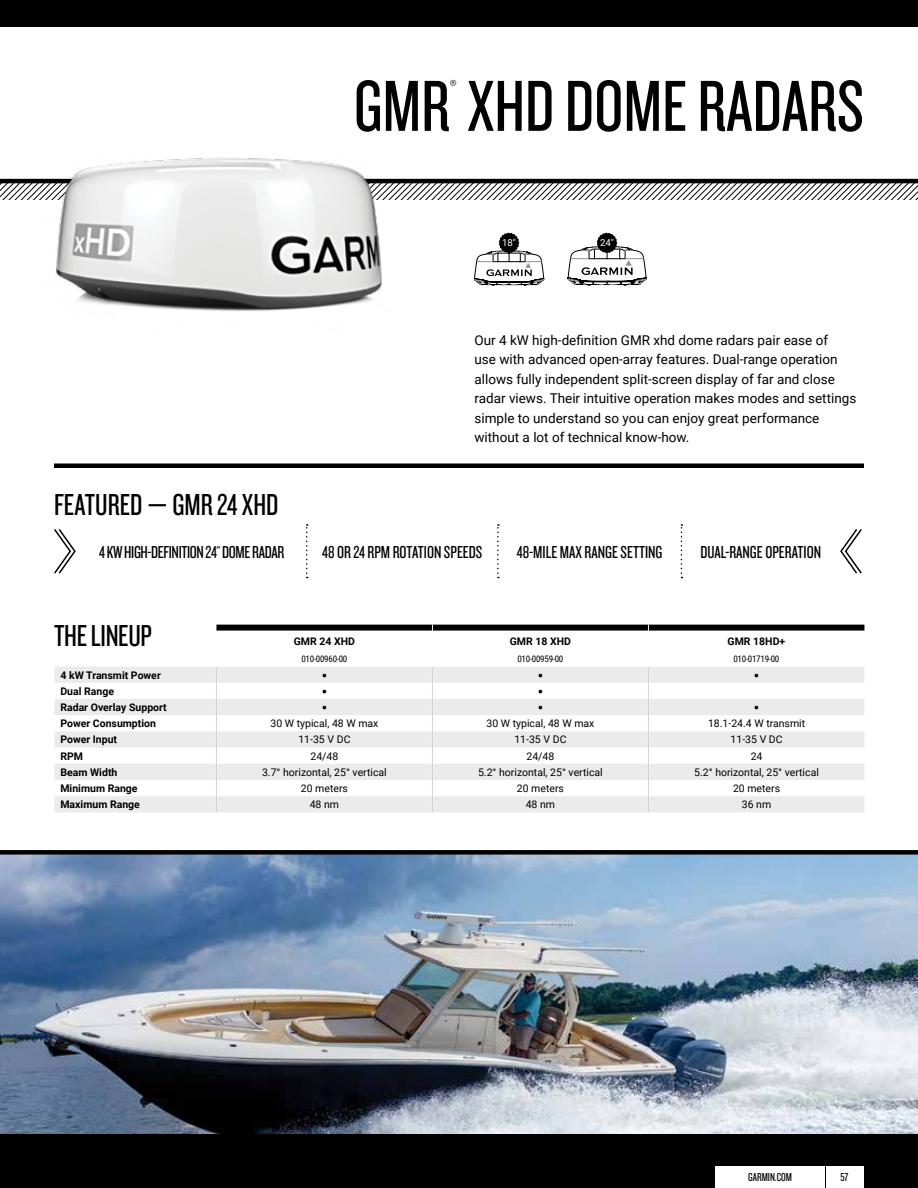
<style>
.page{position:relative;width:918px;height:1188px;background:#fff}
.page>*{position:absolute;margin:0;border:0;box-sizing:border-box;transform-origin:0 0}
.t1{font:75px "Knockout 28 Junior Feathrwt";color:#000}
.t2{font:31.5px "Knockout 28 Junior Feathrwt";color:#000}
.t3{font:31.5px "Knockout 28 Junior Feathrwt";letter-spacing:-.01em;color:#000101}
.t4{font:21.9px "Knockout 28 Junior Feathrwt";color:#000}
.t5{font:18px "Knockout 28 Junior Feathrwt";color:#000}
.t6{font:18px "Knockout 28 Junior Feathrwt";letter-spacing:-.02em;color:#000}
.t7{font:700 15px "Roboto";color:#000}
.t8{font:13.5px/19.5px "Roboto";color:#000}
.t9{font:12px "Knockout 28 Junior Feathrwt";color:#000}
.t10{font:10.5px "Roboto";color:#000}
.t11{font:700 10.5px "Roboto";color:#000}
.t12{font:9.6px "Roboto";color:#fff}
.t13{font:9px "Roboto Condensed";letter-spacing:-.03em;color:#000}
</style>
<div class="page">
<div style="left:0;top:1134px;width:918px;height:54px;background:#000"></div>
<svg style="left:0;top:183px;width:918px;height:16px"></svg>
<hr style="left:0;top:179px;width:918px;height:4px;background:#000">
<div style="left:826px;top:1166px;width:38px;height:22px;background:#fff"></div>
<div style="left:716px;top:1166px;width:109px;height:22px;background:#fff"></div>
<div style="left:0;top:0;width:918px;height:27px;background:#000"></div>
<hr style="left:54px;top:464px;width:810px;height:4px;background:#000">
<img style="left:0;top:855px;width:918px;height:279px">
<svg style="left:54px;top:667px;width:810px;height:145px;fill:#ebebec"></svg>
<svg style="left:216px;top:667px;width:1px;height:145px"></svg>
<svg style="left:432px;top:667px;width:1px;height:145px"></svg>
<svg style="left:648px;top:667px;width:1px;height:145px"></svg>
<svg style="left:216px;top:625px;width:648px;height:6px;background:#121212"></svg>
<svg style="left:306px;top:524px;width:2px;height:54px"></svg>
<svg style="left:497px;top:524px;width:2px;height:54px"></svg>
<svg style="left:681px;top:524px;width:1px;height:54px"></svg>
<svg style="left:54px;top:529px;width:22px;height:45px"></svg>
<svg style="left:840px;top:529px;width:22px;height:45px"></svg>
<svg style="left:568px;top:233px;width:78px;height:52px"></svg>
<svg style="left:474px;top:233px;width:70px;height:52px"></svg>
<img style="left:29px;top:158px;width:379px;height:153px">
<div style="left:0;top:850px;width:918px;height:5px;background:#000"></div>
<h1 class="t1" style="left:354px;top:60px;width:512px">GMR XHD DOME RADARS</h1>
<h3 class="t4" style="left:450px;top:75px;width:8px">®</h3>
<p class="t12" style="left:502px;top:236px;width:15px">18"</p>
<p class="t12" style="left:600px;top:236px;width:15px">24"</p>
<p class="t8" style="left:474px;top:330px;width:383px">Our 4 kW high-definition GMR xhd dome radars pair ease of<br>use with advanced open-array features. Dual-range operation allows fully independent split-screen display of far and close radar views. Their intuitive operation makes modes and settings simple to understand so you can enjoy great performance without a lot of technical know-how.</p>
<h2 class="t2" style="left:54px;top:486px;width:226px">FEATURED — GMR 24 XHD</h2>
<h3 class="t6" style="left:99px;top:541px;width:187px">4 KW HIGH-DEFINITION 24˝ DOME RADAR</h3>
<h3 class="t5" style="left:322px;top:541px;width:162px">48 OR 24 RPM ROTATION SPEEDS</h3>
<h3 class="t5" style="left:517px;top:541px;width:147px">48-MILE MAX RANGE SETTING</h3>
<h3 class="t5" style="left:700px;top:541px;width:122px">DUAL-RANGE OPERATION</h3>
<h2 class="t3" style="left:54px;top:616px;width:99px">THE LINEUP</h2>
<p class="t11" style="left:294px;top:634px;width:63px">GMR 24 XHD</p>
<p class="t11" style="left:510px;top:634px;width:63px">GMR 18 XHD</p>
<p class="t11" style="left:728px;top:634px;width:59px">GMR 18HD+</p>
<p class="t13" style="left:301px;top:653px;width:47px">010-00960-00</p>
<p class="t13" style="left:517px;top:653px;width:47px">010-00959-00</p>
<p class="t13" style="left:733px;top:653px;width:47px">010-01719-00</p>
<p class="t11" style="left:60px;top:668px;width:102px">4 kW Transmit Power</p>
<p class="t7" style="left:322px;top:665px;width:7px">•</p>
<p class="t7" style="left:538px;top:665px;width:7px">•</p>
<p class="t7" style="left:754px;top:665px;width:7px">•</p>
<p class="t11" style="left:60px;top:684px;width:55px">Dual Range</p>
<p class="t7" style="left:322px;top:681px;width:7px">•</p>
<p class="t7" style="left:538px;top:681px;width:7px">•</p>
<p class="t11" style="left:60px;top:700px;width:108px">Radar Overlay Support</p>
<p class="t7" style="left:322px;top:698px;width:7px">•</p>
<p class="t7" style="left:538px;top:698px;width:7px">•</p>
<p class="t7" style="left:754px;top:698px;width:7px">•</p>
<p class="t11" style="left:60px;top:716px;width:97px">Power Consumption</p>
<p class="t10" style="left:270px;top:716px;width:110px">30 W typical, 48 W max</p>
<p class="t10" style="left:486px;top:716px;width:110px">30 W typical, 48 W max</p>
<p class="t10" style="left:708px;top:716px;width:99px">18.1-24.4 W transmit</p>
<p class="t11" style="left:60px;top:732px;width:58px">Power Input</p>
<p class="t10" style="left:298px;top:732px;width:54px">11-35 V DC</p>
<p class="t10" style="left:514px;top:732px;width:54px">11-35 V DC</p>
<p class="t10" style="left:731px;top:732px;width:54px">11-35 V DC</p>
<p class="t11" style="left:60px;top:749px;width:24px">RPM</p>
<p class="t10" style="left:310px;top:749px;width:29px">24/48</p>
<p class="t10" style="left:526px;top:749px;width:29px">24/48</p>
<p class="t10" style="left:751px;top:749px;width:13px">24</p>
<p class="t11" style="left:60px;top:765px;width:59px">Beam Width</p>
<p class="t10" style="left:262px;top:765px;width:126px">3.7° horizontal, 25° vertical</p>
<p class="t10" style="left:478px;top:765px;width:126px">5.2° horizontal, 25° vertical</p>
<p class="t10" style="left:694px;top:765px;width:126px">5.2° horizontal, 25° vertical</p>
<p class="t11" style="left:60px;top:781px;width:79px">Minimum Range</p>
<p class="t10" style="left:301px;top:781px;width:49px">20 meters</p>
<p class="t10" style="left:517px;top:781px;width:49px">20 meters</p>
<p class="t10" style="left:733px;top:781px;width:49px">20 meters</p>
<p class="t11" style="left:60px;top:797px;width:81px">Maximum Range</p>
<p class="t10" style="left:310px;top:797px;width:31px">48 nm</p>
<p class="t10" style="left:526px;top:797px;width:31px">48 nm</p>
<p class="t10" style="left:742px;top:797px;width:31px">36 nm</p>
<p class="t9" style="left:748px;top:1170px;width:45px">GARMIN.COM</p>
<p class="t9" style="left:841px;top:1170px;width:9px">57</p>
</div>
